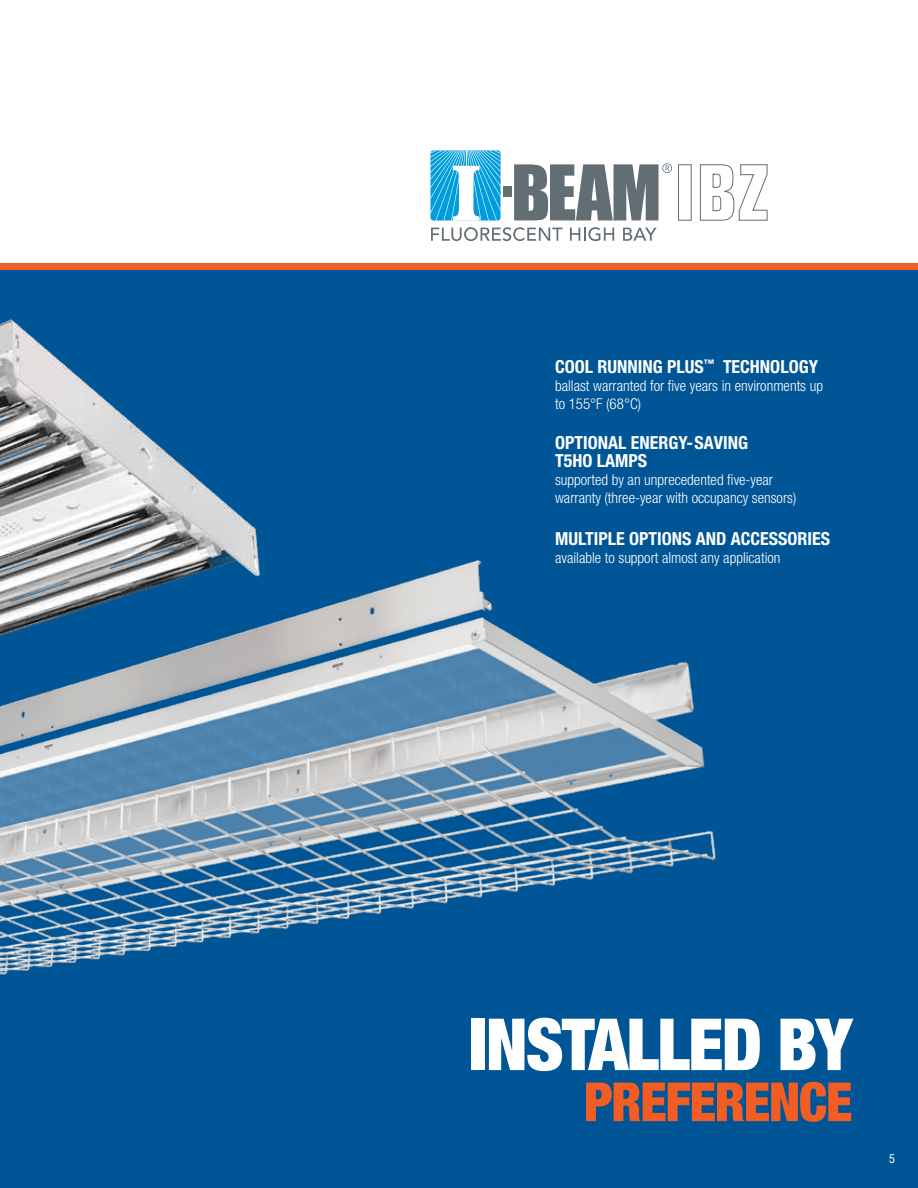
<style>
.page{position:relative;width:918px;height:1188px;background:#fff}
.page>*{position:absolute;margin:0;border:0;box-sizing:border-box;transform-origin:0 0}
.t1{font:900 condensed 72px "Helvetica Neue";letter-spacing:-.025em;color:#fff}
.t2{font:900 condensed 54px "Helvetica Neue";letter-spacing:-.025em;color:#f15d22}
.t3{font:700 condensed 18px/18px "Helvetica Neue";color:#fff}
.t4{font:300 condensed 15px/18px "Helvetica Neue";color:#fff}
.t5{font:condensed 12px "Helvetica";color:#fff}
</style>
<div class="page">
<div style="left:0;top:268px;width:918px;height:920px;background:#005596"></div>
<img style="left:0;top:559px;width:716px;height:416px">
<img style="left:0;top:319px;width:278px;height:545px">
<svg style="left:430px;top:150px;width:71px;height:71px"></svg>
<svg style="left:431px;top:227px;width:132px;height:14px"></svg>
<svg style="left:570px;top:227px;width:44px;height:14px"></svg>
<svg style="left:623px;top:228px;width:34px;height:13px"></svg>
<div style="left:503px;top:186px;width:9px;height:11px;background:#636d74"></div>
<svg style="left:514px;top:163px;width:158px;height:57px"></svg>
<svg style="left:678px;top:164px;width:90px;height:57px"></svg>
<div style="left:0;top:263px;width:918px;height:7px;background:#f15d22"></div>
<p class="t3" style="left:555px;top:357px;width:20px">COOL</p>
<p class="t3" style="left:597px;top:357px;width:19px">RUNNING-</p>
<p class="t3" style="left:667px;top:357px;width:75px">PLUS<sup>™</sup> TECHNOLOGY</p>
<p class="t4" style="left:555px;top:376px;width:269px">ballast warranted for five years in environments up to 155°F (68°C)</p>
<p class="t3" style="left:555px;top:433px;width:194px">OPTIONAL ENERGY-SAVING<br>T5HO LAMPS</p>
<p class="t4" style="left:555px;top:471px;width:243px">supported by an unprecedented five-year warranty (three-year with occupancy sensors)</p>
<p class="t3" style="left:555px;top:529px;width:23px">MULTIPLE</p>
<p class="t3" style="left:629px;top:529px;width:10px">OPTIONS</p>
<p class="t3" style="left:696px;top:529px;width:11px">AND</p>
<p class="t3" style="left:731px;top:529px;width:10px">ACCESSORIES</p>
<p class="t4" style="left:555px;top:549px;width:227px">available to support almost any application</p>
<h1 class="t1" style="left:469px;top:1000px;width:385px">INSTALLED BY</h1>
<h2 class="t2" style="left:584px;top:1069px;width:270px">PREFERENCE</h2>
<p class="t5" style="left:889px;top:1151px;width:7px">5</p>
</div>
